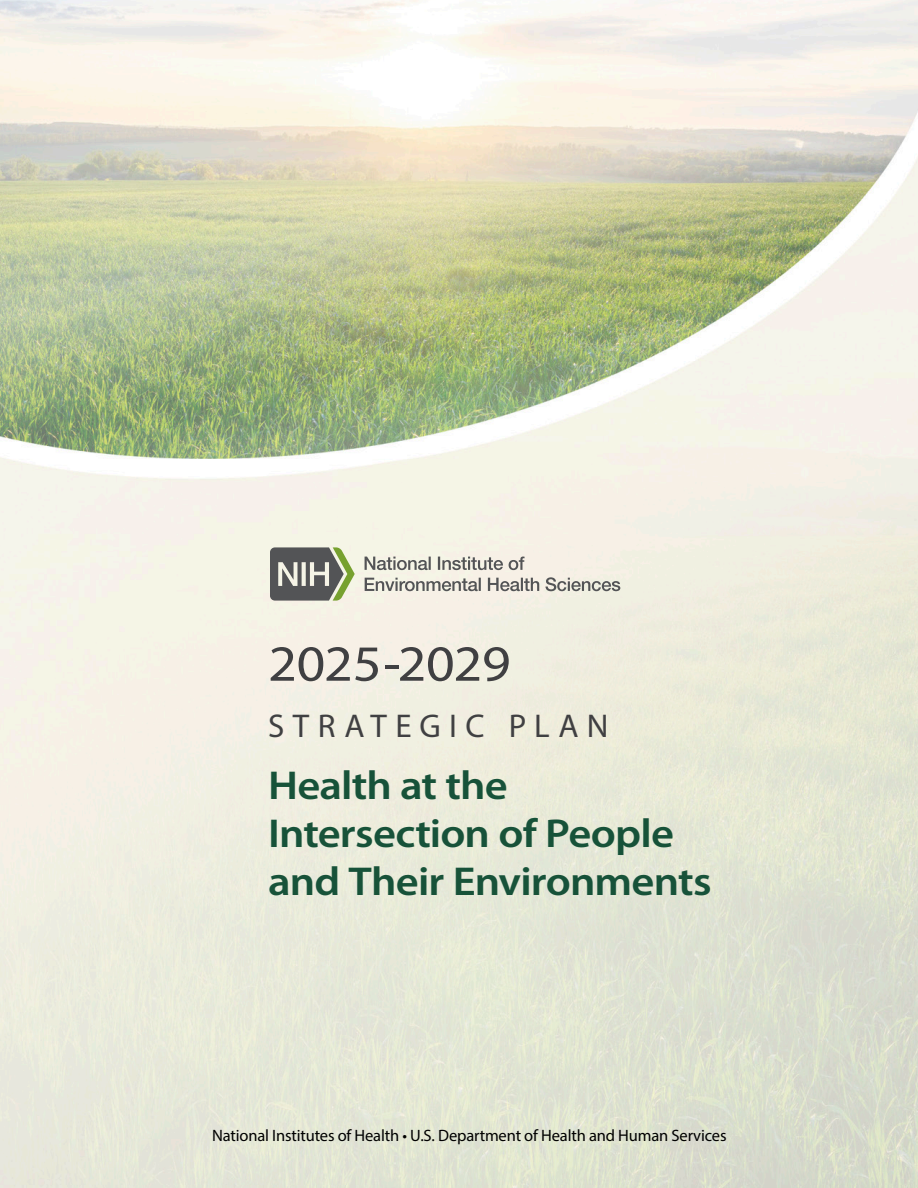
<style>
.page{position:relative;width:918px;height:1188px;background:#fff}
.page>*{position:absolute;margin:0;border:0;box-sizing:border-box;transform-origin:0 0}
.t1{font:51px "Myriad Pro";letter-spacing:-.005em;color:#404042;scale:1.1 1}
.t2{font:600 40.5px/48px "Myriad Pro";letter-spacing:-.02em;color:#175239;scale:1.1 1}
.t3{font:33px "Myriad Pro";letter-spacing:.255em;color:#404042}
.t4{font:16.5px "Myriad Pro";letter-spacing:-.01em;color:#000}
</style>
<div class="page">
<img style="left:0;top:0;width:918px;height:1188px">
<svg style="left:270px;top:547px;width:85px;height:54px;background:#83877b"></svg>
<svg style="left:365px;top:577px;width:255px;height:14px;background:#bbb9b2"></svg>
<svg style="left:365px;top:557px;width:160px;height:13px;background:#b6b5ae"></svg>
<h1 class="t1" style="left:268px;top:632px;width:222px">2025-2029</h1>
<h3 class="t3" style="left:268px;top:705px;width:342px">STRATEGIC PLAN</h3>
<h2 class="t2" style="left:268px;top:760px;width:405px">Health at the<br>Intersection of People and Their Environments</h2>
<p class="t4" style="left:212px;top:1125px;width:516px">National Institutes of Health • U.S. Department of Health and Human Services</p>
</div>
